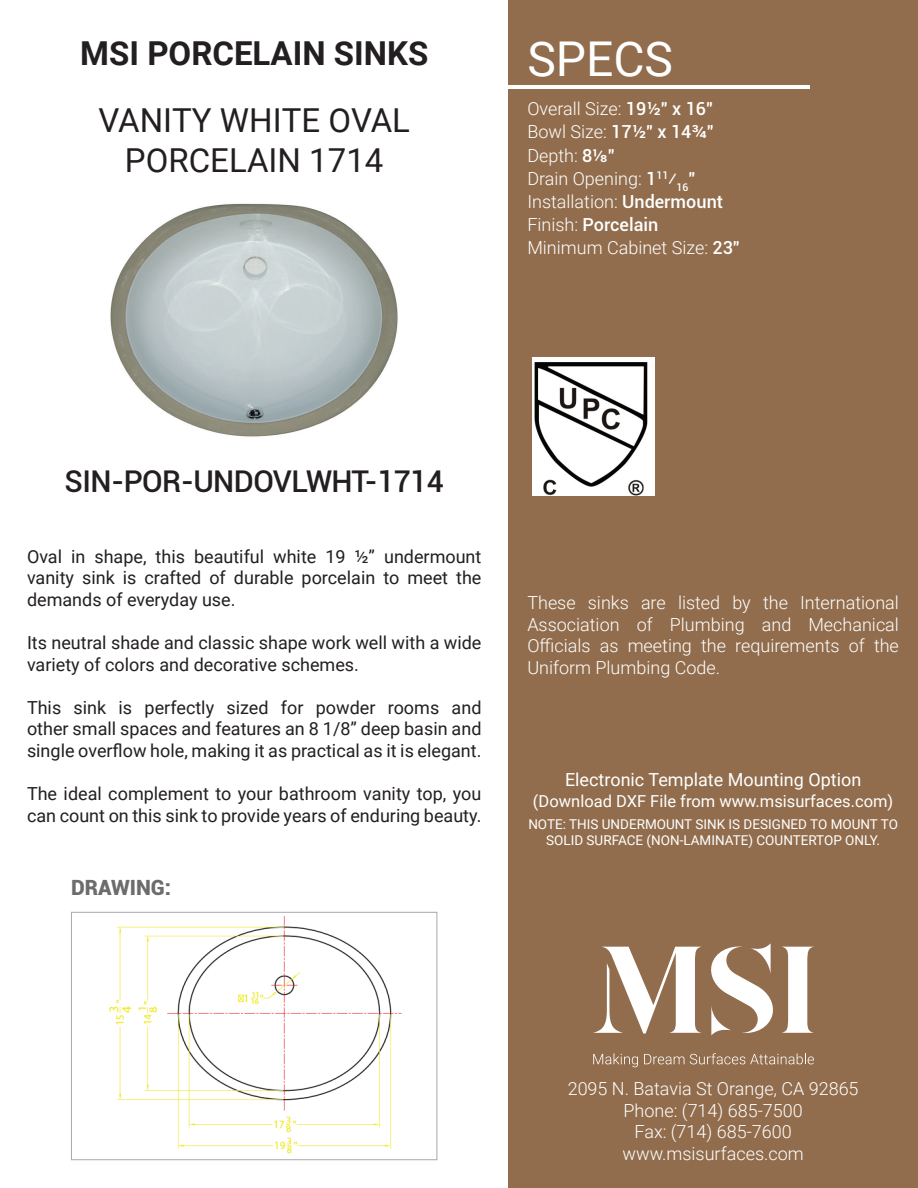
<style>
.page{position:relative;width:918px;height:1188px;background:#fff}
.page>*{position:absolute;margin:0;border:0;box-sizing:border-box;transform-origin:0 0}
.t1{font:48px "Roboto";color:#fff}
.t2{font:33px/39.6px "Roboto";color:#231f20;text-align:center}
.t3{font:700 33px "Roboto";color:#231f20}
.t4{font:500 30px "Roboto";letter-spacing:-.02em;color:#231f20}
.t5{font:900 21px "Roboto";color:#6c6c6c}
.t6{font:18px/21.6px "Roboto";color:#231f20;text-align:justify}
.t7{font:300 18px/21.6px "Roboto";color:#fff;text-align:justify}
.t8{font:18px "Roboto";color:#fff}
.t9{font:16.5px "Roboto";color:#fff}
.t10{font:13.5px/16.2px "Roboto";color:#fff;text-align:center}
.s1{font-weight:500}
</style>
<div class="page">
<div style="left:508px;top:0;width:410px;height:1188px;background:#916d4d"></div>
<svg style="left:593px;top:1053px;width:45px;height:14px"></svg>
<svg style="left:644px;top:1054px;width:40px;height:10px"></svg>
<svg style="left:690px;top:1053px;width:124px;height:11px"></svg>
<svg style="left:593px;top:947px;width:108px;height:87px"></svg>
<svg style="left:782px;top:947px;width:32px;height:86px"></svg>
<svg style="left:711px;top:943px;width:62px;height:92px"></svg>
<img style="left:110px;top:203px;width:288px;height:234px">
<img style="left:533px;top:357px;width:121px;height:139px">
<img style="left:109px;top:916px;width:293px;height:238px">
<div style="left:71px;top:912px;width:366px;height:248px;border:1px solid #a8a9ad"></div>
<hr style="left:500px;top:86px;width:310px;height:3px;background:#fff">
<h2 class="t3" style="left:80px;top:30px;width:350px">MSI PORCELAIN SINKS</h2>
<h2 class="t2" style="left:98px;top:100px;width:313px">VANITY WHITE OVAL<br>PORCELAIN 1714</h2>
<h1 class="t1" style="left:527px;top:26px;width:147px">SPECS</h1>
<p class="t7" style="left:527px;top:97px;width:188px;line-height:23.1px">Overall Size: <span class="s1">19½″ x 16″ </span>Bowl Size: <span class="s1">17½″ x 14¾″ </span>Depth: <span class="s1">8⅛″</span></p>
<p class="t7" style="left:527px;top:189px;width:197px;line-height:23.1px">Installation: <span class="s1">Undermount<br></span>Finish: <span class="s1">Porcelain</span></p>
<p class="t7" style="left:527px;top:167px;width:169px">Drain Opening: <span class="s1">1</span><sup>11</sup><span class="s1">⁄</span><sub>16</sub><span class="s1">″</span></p>
<p class="t7" style="left:527px;top:236px;width:214px">Minimum Cabinet Size: <span class="s1">23"</span></p>
<h3 class="t4" style="left:65px;top:460px;width:381px">SIN-POR-UNDOVLWHT-1714</h3>
<p class="t6" style="left:27px;top:545px;width:456px">Oval in shape, this beautiful white 19 ½” undermount vanity sink is crafted of durable porcelain to meet the demands of everyday use.</p>
<p class="t6" style="left:27px;top:631px;width:456px">Its neutral shade and classic shape work well with a wide variety of colors and decorative schemes.</p>
<p class="t6" style="left:27px;top:696px;width:456px">This sink is perfectly sized for powder rooms and other small spaces and features an 8 1/8” deep basin and single overflow hole, making it as practical as it is elegant.</p>
<p class="t6" style="left:27px;top:782px;width:456px">The ideal complement to your bathroom vanity top, you can count on this sink to provide years of enduring beauty.</p>
<p class="t5" style="left:71px;top:873px;width:102px">DRAWING:</p>
<p class="t7" style="left:527px;top:591px;width:373px">These sinks are listed by the International Association of Plumbing and Mechanical Officials as meeting the requirements of the Uniform Plumbing Code.</p>
<p class="t8" style="left:565px;top:767px;width:298px">Electronic Template Mounting Option</p>
<p class="t9" style="left:533px;top:790px;width:362px">(Download DXF File from www.msisurfaces.com)</p>
<p class="t10" style="left:528px;top:816px;width:371px">NOTE: THIS UNDERMOUNT SINK IS DESIGNED TO MOUNT TO<br>SOLID SURFACE (NON-LAMINATE) COUNTERTOP ONLY.</p>
<p class="t7" style="left:568px;top:1077px;width:292px;text-align:center">2095 N. Batavia St Orange, CA 92865<br>Phone: (714) 685-7500<br>Fax: (714) 685-7600 www.msisurfaces.com</p>
</div>
